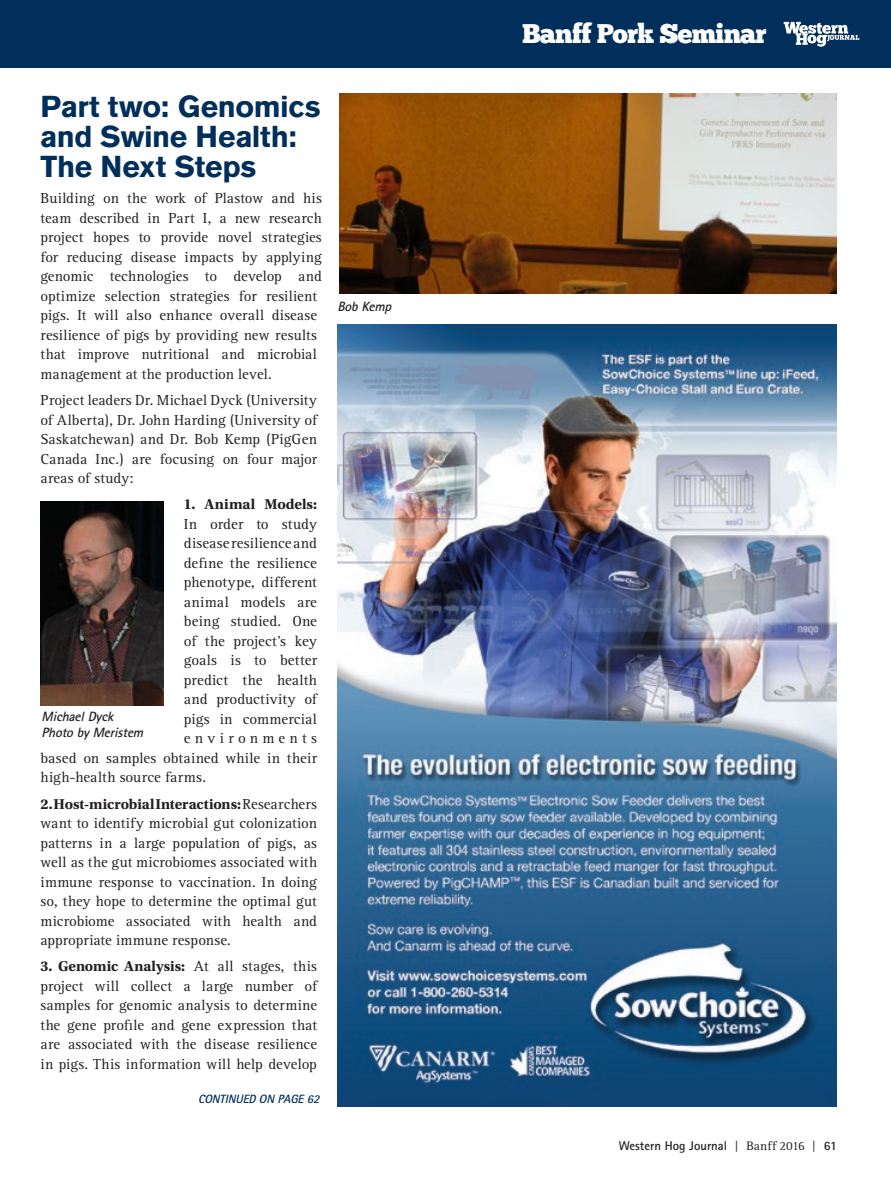
<style>
.page{position:relative;width:891px;height:1188px;background:#fff}
.page>*{position:absolute;margin:0;border:0;box-sizing:border-box;transform-origin:0 0}
.Header_MD_Blue{font:700 30px/30px "Volvo Sans";color:#002f5b}
.Special_Features_Hea{font:27px "Chunk Five";letter-spacing:-.03em;color:#fff}
.Text_15{font:15px/19.5px "Rotis Serif";letter-spacing:.005em;color:#231f20;text-align:justify}
.Text_15-2{font:700 15px "Utopia Std";color:#231f20}
.Text_15-3{font:15px "Rotis Serif";letter-spacing:.28em;color:#231f20}
.t1{font:italic 700 13.5px "Rotis Sans Serif Std";color:#231f20}
.t2{font:700 12.75px "Rotis Sans Serif Std";color:#231f20}
.Continued_on_Page{font:italic 700 12px "Rotis Sans Serif Std";color:#002f5b}
.s1{font-family:"Utopia Std";font-weight:700}
.s2{font-family:"Rotis Serif";font-weight:400}
</style>
<div class="page">
<img style="left:337px;top:324px;width:500px;height:783px">
<div style="left:0;top:0;width:891px;height:68px;background:#002f5b"></div>
<svg style="left:784px;top:22px;width:75px;height:25px"></svg>
<img style="left:339px;top:93px;width:498px;height:201px">
<img style="left:40px;top:501px;width:124px;height:204px">
<p class="Header_MD_Blue" style="left:40px;top:92px;width:282px">Part two: Genomics and Swine Health:<br>The Next Steps</p>
<p class="Text_15" style="left:40px;top:189px;width:283px;text-align:left">Building on the work of Plastow and his team described in Part I, a new research project hopes to provide novel strategies for reducing disease impacts by applying genomic technologies to develop and optimize selection strategies for resilient pigs. It will also enhance overall disease resilience of pigs by providing new results that improve nutritional and microbial management at the production level.</p>
<p class="Text_15" style="left:40px;top:391px;width:278px">Project leaders Dr. Michael Dyck (University of Alberta), Dr. John Harding (University of Saskatchewan) and Dr. Bob Kemp (PigGen Canada Inc.) are focusing on four major areas of study:</p>
<p class="Text_15-2" style="left:184px;top:496px;width:135px">1. Animal Models:</p>
<p class="Text_15" style="left:184px;top:514px;width:135px">In order to study</p>
<p class="Text_15" style="left:184px;top:534px;width:135px">disease resilience and</p>
<p class="Text_15" style="left:184px;top:553px;width:135px">define the resilience</p>
<p class="Text_15" style="left:184px;top:573px;width:135px">phenotype, different</p>
<p class="Text_15" style="left:184px;top:592px;width:135px">animal models are</p>
<p class="Text_15" style="left:184px;top:612px;width:135px">being studied. One</p>
<p class="Text_15" style="left:184px;top:631px;width:135px">of the project’s key</p>
<p class="Text_15" style="left:184px;top:651px;width:135px">goals is to better</p>
<p class="Text_15" style="left:184px;top:670px;width:135px">predict the health</p>
<p class="Text_15" style="left:184px;top:690px;width:135px">and productivity of</p>
<p class="Text_15" style="left:184px;top:709px;width:135px">pigs in commercial</p>
<p class="Text_15-3" style="left:184px;top:730px;width:135px">environments</p>
<p class="Text_15" style="left:40px;top:748px;width:278px">based on samples obtained while in their</p>
<p class="Text_15" style="left:40px;top:768px;width:167px">high-health source farms.</p>
<p class="Text_15" style="left:40px;top:794px;width:278px"><span class="s1">2. Host-microbial Interactions:</span> Researchers want to identify microbial gut colonization patterns in a large population of pigs, as well as the gut microbiomes associated with immune response to vaccination. In doing so, they hope to determine the optimal gut microbiome associated with health and appropriate immune response.</p>
<p class="Text_15" style="left:40px;top:957px;width:278px"><span class="s1">3. Genomic Analysis:</span> At all stages, this project will collect a large number of samples for genomic analysis to determine the gene profile and gene expression that are associated with the disease resilience in pigs. This information will help develop</p>
<p class="t1" style="left:42px;top:708px;width:77px">MichaelDyck</p>
<p class="t1" style="left:42px;top:724px;width:107px">PhotobyMeristem</p>
<p class="Continued_on_Page" style="left:198px;top:1091px;width:126px">CONTINUED ON PAGE62</p>
<p class="t1" style="left:338px;top:298px;width:59px">BobKemp</p>
<p class="Special_Features_Hea" style="left:522px;top:21px;width:246px">Banff Pork Seminar</p>
<p class="t2" style="left:619px;top:1137px;width:220px">Western Hog Journal <span class="s2">| Banff 2016 |</span> 61</p>
</div>
